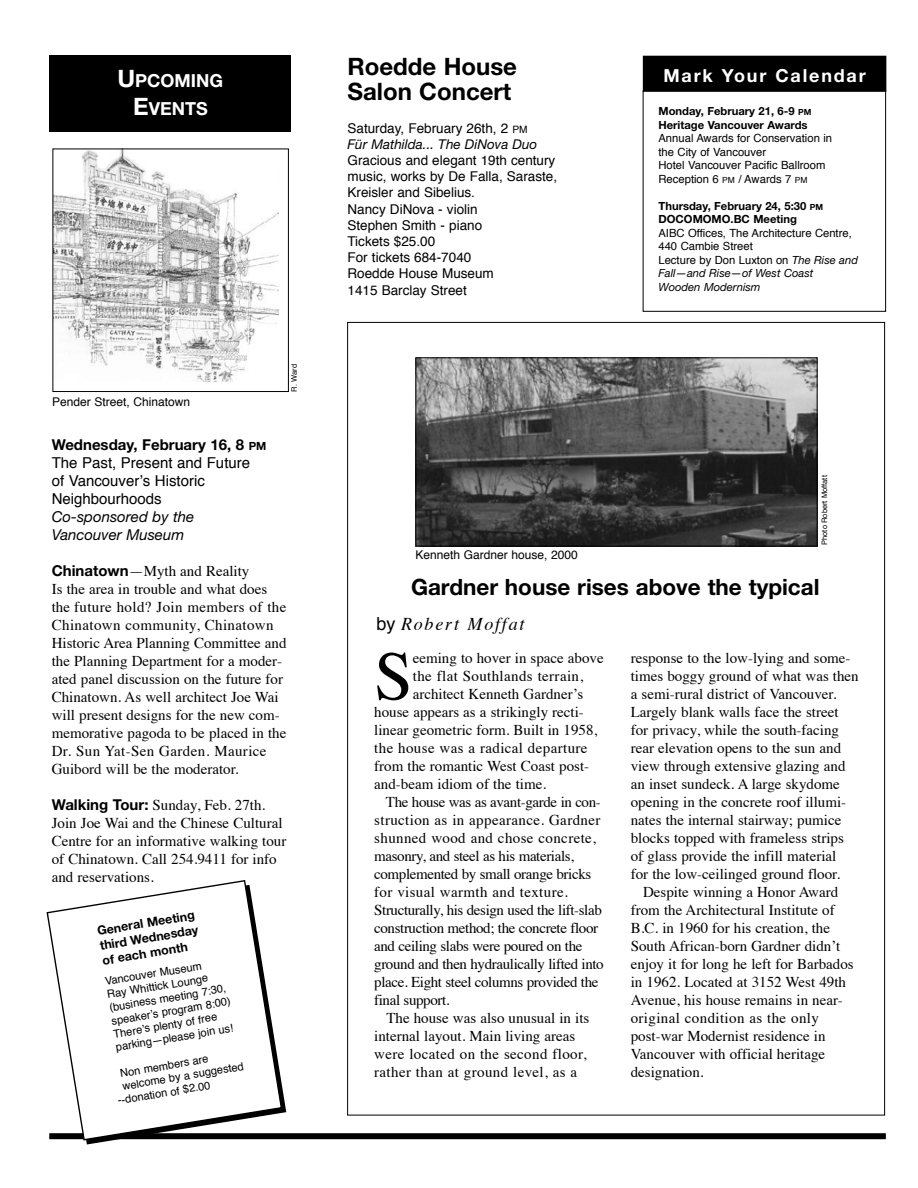
<style>
.page{position:relative;width:918px;height:1188px;background:#fff}
.page>*{position:absolute;margin:0;border:0;box-sizing:border-box;transform-origin:0 0}
.t1{font:69.45px "Times";color:#000}
.t2{font:700 24px/25.5px "Helvetica Neue LT";color:#000}
.t3{font:700 22.5px "Helvetica Neue LT";color:#000}
.t4{font:700 18px "Helvetica Neue LT";letter-spacing:.1em;color:#fff}
.t5{font:700 18px "Helvetica Neue LT";color:#fff}
.t6{font:italic 18px "Times";letter-spacing:.1em;color:#000}
.t7{font:15px/18px "Times";color:#000}
.t8{font:15px "Times";letter-spacing:-.025em;color:#000}
.t9{font:15px "Times";letter-spacing:.025em;color:#000}
.t10{font:15px/18px "Helvetica";color:#000}
.t11{font:italic 15px/18px "Helvetica Neue LT";color:#000}
.t12{font:700 15px "Helvetica Neue LT";color:#000}
.t13{font:13.5px/16.2px "Helvetica";color:#000}
.t14{font:italic 13.5px "Helvetica Neue LT";color:#000}
.t15{font:700 12.45px/15px "Helvetica Neue LT";color:#000;text-align:justify}
.t16{font:12px "Helvetica";color:#000}
.t17{font:11.25px/13.5px "Helvetica";color:#000}
.t18{font:700 11.25px/13.5px "Helvetica Neue LT";color:#000}
.t19{font:italic 11.25px/13.5px "Helvetica Neue LT";color:#000}
.t20{font:11.1px/13.2px "Helvetica";color:#000}
.t21{font:7.5px "Helvetica";color:#000}
.s1{font-size:10.2px}
.s2{font-size:24px}
.s3{font-size:8.4px}
.s4{font-family:"Helvetica Neue LT";font-style:italic}
.s5{font-size:11.25px}
.s6{font-family:"Helvetica Neue LT";font-weight:700}
.s7{font-family:"Helvetica";font-style:normal}
</style>
<div class="page">
<div style="left:49px;top:1133px;width:837px;height:6px;background:#000"></div>
<div style="left:643px;top:91px;width:243px;height:221px;border:1px solid #000"></div>
<div style="left:644px;top:56px;width:242px;height:35px;background:#000"></div>
<div style="left:643px;top:56px;width:243px;height:36px;border:2px solid #000"></div>
<div style="left:50px;top:56px;width:241px;height:76px;background:#000"></div>
<svg style="left:46px;top:880px;width:237px;height:261px"></svg>
<img style="left:54px;top:151px;width:224px;height:231px">
<div style="left:52px;top:149px;width:237px;height:243px;border:1px solid #000"></div>
<img style="left:418px;top:359px;width:398px;height:185px">
<div style="left:416px;top:357px;width:402px;height:189px;border:1px solid #000"></div>
<h2 class="t2" style="left:348px;top:53px;width:171px">Roedde House<br>Salon Concert</h2>
<p class="t13" style="left:348px;top:120px;width:182px">Saturday, February 26th, 2 <span class="s1">PM</span></p>
<p class="t14" style="left:348px;top:136px;width:191px">Für Mathilda... The DiNova Duo</p>
<p class="t13" style="left:348px;top:153px;width:211px">Gracious and elegant 19th century music, works by De Falla, Saraste,<br>Kreisler and Sibelius.<br>Nancy DiNova - violin<br>Stephen Smith - piano<br>Tickets $25.00<br>For tickets 684-7040<br>Roedde House Museum<br>1415 Barclay Street</p>
<p class="t5" style="left:118px;top:69px;width:107px"><span class="s2">U</span>PCOMING</p>
<p class="t4" style="left:663px;top:64px;width:204px">Mark Your Calendar</p>
<p class="t5" style="left:133px;top:98px;width:76px"><span class="s2">E</span>VENTS</p>
<p class="t18" style="left:658px;top:104px;width:154px">Monday, February 21, 6-9 <span class="s3">PM<br></span>Heritage Vancouver Awards</p>
<p class="t17" style="left:658px;top:132px;width:175px">Annual Awards for Conservation in the City of Vancouver<br>Hotel Vancouver Pacific Ballroom<br>Reception 6 <span class="s3">PM</span> / Awards 7 <span class="s3">PM</span></p>
<p class="t18" style="left:658px;top:199px;width:166px">Thursday, February 24, 5:30 <span class="s3">PM<br></span>DOCOMOMO.BC Meeting</p>
<p class="t17" style="left:658px;top:226px;width:201px">AIBC Offices, The Architecture Centre,<br>440 Cambie Street<br>Lecture by Don Luxton on <span class="s4">The Rise and</span></p>
<p class="t19" style="left:658px;top:266px;width:156px">Fall—and Rise—of West Coast<br>Wooden Modernism</p>
<p class="t16" style="left:52px;top:393px;width:140px">Pender Street, Chinatown</p>
<p class="t21" style="left:288px;top:392px;width:29px;rotate:-90deg">R. Ward</p>
<p class="t12" style="left:52px;top:436px;width:216px">Wednesday, February 16, 8 <span class="s5">PM</span></p>
<p class="t10" style="left:52px;top:454px;width:200px">The Past, Present and Future of Vancouver’s Historic<br>Neighbourhoods</p>
<p class="t11" style="left:52px;top:508px;width:144px">Co-sponsored by the<br>Vancouver Museum</p>
<p class="t7" style="left:52px;top:561px;width:236px"><span class="s6">Chinatown</span>—Myth and Reality<br>Is the area in trouble and what does the future hold? Join members of the Chinatown community, Chinatown Historic Area Planning Committee and the Planning Department for a moder&shy;ated panel discussion on the future for Chinatown. As well architect Joe Wai will present designs for the new com&shy;memorative pagoda to be placed in the Dr. Sun Yat-Sen Garden. Maurice Guibord will be the moderator.</p>
<p class="t7" style="left:52px;top:795px;width:236px"><span class="s6">Walking Tour:</span> Sunday, Feb. 27th.<br>Join Joe Wai and the Chinese Cultural<br>Centre for an informative walking tour of Chinatown. Call 254.9411 for info and reservations.</p>
<p class="t15" style="left:96px;top:923px;width:101px;rotate:-9deg">General Meeting third Wednesday of each month</p>
<p class="t20" style="left:104px;top:975px;width:123px;rotate:-9deg">Vancouver Museum<br>Ray Whittick Lounge (business meeting 7:30, speaker’s program 8:00)<br>There’s plenty of free parking—please join us!</p>
<p class="t20" style="left:119px;top:1067px;width:91px;rotate:-9deg">Non members are</p>
<p class="t20" style="left:121px;top:1080px;width:124px;rotate:-9deg">welcome by a suggested</p>
<p class="t20" style="left:117px;top:1094px;width:95px;rotate:-9deg">‑‑donation of $2.00</p>
<p class="t21" style="left:819px;top:545px;width:71px;rotate:-90deg">Photo Robert Moffatt</p>
<p class="t16" style="left:416px;top:546px;width:164px">Kenneth Gardner house, 2000</p>
<h3 class="t3" style="left:411px;top:573px;width:410px">Gardner house rises above the typical</h3>
<p class="t6" style="left:377px;top:608px;width:150px"><span class="s7">by</span> Robert Moffat</p>
<h1 class="t1" style="left:374px;top:611px;width:40px">S</h1>
<p class="t7" style="left:413px;top:648px;width:192px">eeming to hover in space above</p>
<p class="t9" style="left:413px;top:662px;width:172px">the flat Southlands terrain,</p>
<p class="t7" style="left:413px;top:684px;width:172px">architect Kenneth Gardner’s</p>
<p class="t7" style="left:374px;top:702px;width:211px">house appears as a strikingly recti-</p>
<p class="t7" style="left:374px;top:720px;width:225px">linear geometric form. Built in 1958,</p>
<p class="t9" style="left:374px;top:734px;width:215px">the house was a radical departure</p>
<p class="t7" style="left:374px;top:756px;width:216px">from the romantic West Coast post-</p>
<p class="t7" style="left:374px;top:774px;width:173px">and-beam idiom of the time.</p>
<p class="t8" style="left:386px;top:788px;width:216px">The house was as avant-garde in con-</p>
<p class="t9" style="left:374px;top:806px;width:228px">struction as in appearance. Gardner</p>
<p class="t9" style="left:374px;top:824px;width:223px">shunned wood and chose concrete,</p>
<p class="t8" style="left:374px;top:842px;width:201px">masonry, and steel as his materials,</p>
<p class="t8" style="left:374px;top:860px;width:219px">complemented by small orange bricks</p>
<p class="t9" style="left:374px;top:878px;width:195px">for visual warmth and texture.</p>
<p class="t8" style="left:374px;top:896px;width:229px">Structurally, his design used the lift-slab</p>
<p class="t8" style="left:374px;top:914px;width:225px">construction method; the concrete floor</p>
<p class="t8" style="left:374px;top:932px;width:210px">and ceiling slabs were poured on the</p>
<p class="t8" style="left:374px;top:950px;width:231px">ground and then hydraulically lifted into</p>
<p class="t8" style="left:374px;top:968px;width:226px">place. Eight steel columns provided the</p>
<p class="t8" style="left:374px;top:986px;width:77px">final support.</p>
<p class="t7" style="left:386px;top:1008px;width:205px">The house was also unusual in its</p>
<p class="t7" style="left:374px;top:1026px;width:203px">internal layout. Main living areas</p>
<p class="t9" style="left:374px;top:1040px;width:214px">were located on the second floor,</p>
<p class="t9" style="left:374px;top:1058px;width:204px">rather than at ground level, as a</p>
<p class="t7" style="left:631px;top:648px;width:230px">response to the low-lying and some&shy;times boggy ground of what was then a semi-rural district of Vancouver.<br>Largely blank walls face the street for privacy, while the south-facing rear elevation opens to the sun and view through extensive glazing and an inset sundeck. A large skydome opening in the concrete roof illumi&shy;nates the internal stairway; pumice blocks topped with frameless strips of glass provide the infill material<br>for the low-ceilinged ground floor.</p>
<p class="t7" style="left:631px;top:882px;width:224px;text-indent:12px">Despite winning a Honor Award from the Architectural Institute of<br>B.C. in 1960 for his creation, the<br>South African-born Gardner didn’t enjoy it for long he left for Barbados in 1962. Located at 3152 West 49th<br>Avenue, his house remains in near&shy;original condition as the only post-war Modernist residence in<br>Vancouver with official heritage designation.</p>
</div>
